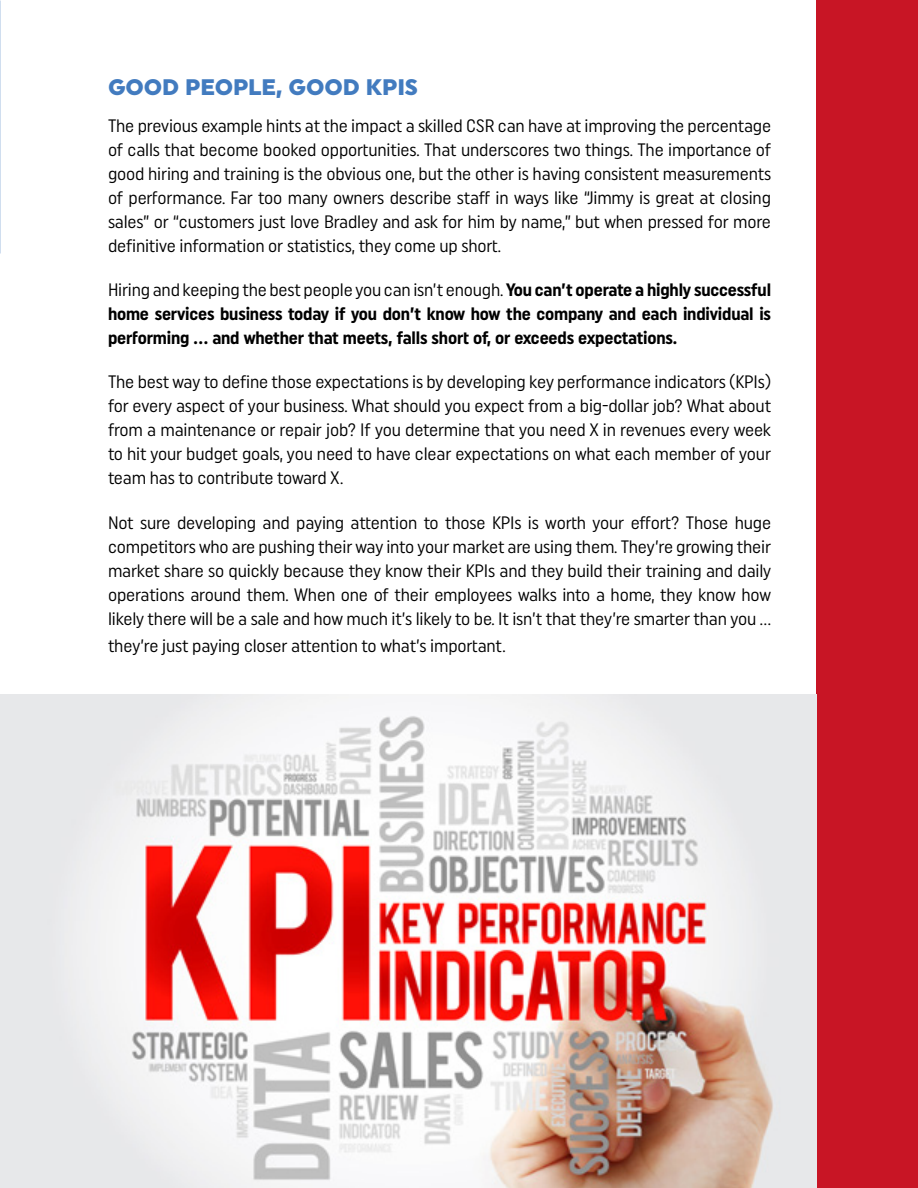
<style>
.page{position:relative;width:918px;height:1188px;background:#fff}
.page>*{position:absolute;margin:0;border:0;box-sizing:border-box;transform-origin:0 0}
.t1{font:900 22.5px "Uniform";letter-spacing:-.01em;color:#427bbf}
.t2{font:18px/24px "Uniform Condensed";letter-spacing:-.01em;color:#000;text-align:justify}
.t3{font:700 18px/24px "Uniform Condensed";letter-spacing:-.01em;color:#000;text-align:justify}
.s1{font-weight:400}
</style>
<div class="page">
<div style="left:816px;top:0;width:102px;height:1188px;background:#c81525"></div>
<img style="left:0;top:694px;width:816px;height:494px">
<p class="t1" style="left:108px;top:73px;width:312px">GOOD PEOPLE, GOOD KPIS</p>
<p class="t2" style="left:108px;top:113px;width:665px">The previous example hints at the impact a skilled CSR can have at improving the percentage of calls that become booked opportunities. That underscores two things. The importance of good hiring and training is the obvious one, but the other is having consistent measurements of performance. Far too many owners describe staff in ways like “Jimmy is great at closing sales” or “customers just love Bradley and ask for him by name,” but when pressed for more definitive information or statistics, they come up short.</p>
<p class="t3" style="left:108px;top:278px;width:665px"><span class="s1">Hiring and keeping the best people you can isn’t enough.</span> You can’t operate a highly successful home services business today if you don’t know how the company and each individual is performing … and whether that meets, falls short of, or exceeds expectations.</p>
<p class="t2" style="left:108px;top:370px;width:665px">The best way to define those expectations is by developing key performance indicators (KPIs) for every aspect of your business. What should you expect from a big-dollar job? What about from a maintenance or repair job? If you determine that you need X in revenues every week to hit your budget goals, you need to have clear expectations on what each member of your team has to contribute toward X.</p>
<p class="t2" style="left:108px;top:510px;width:665px">Not sure developing and paying attention to those KPIs is worth your effort? Those huge competitors who are pushing their way into your market are using them. They’re growing their market share so quickly because they know their KPIs and they build their training and daily operations around them. When one of their employees walks into a home, they know how likely there will be a sale and how much it’s likely to be. It isn’t that they’re smarter than you …</p>
<p class="t2" style="left:108px;top:633px;width:399px">they’re just paying closer attention to what’s important.</p>
</div>
